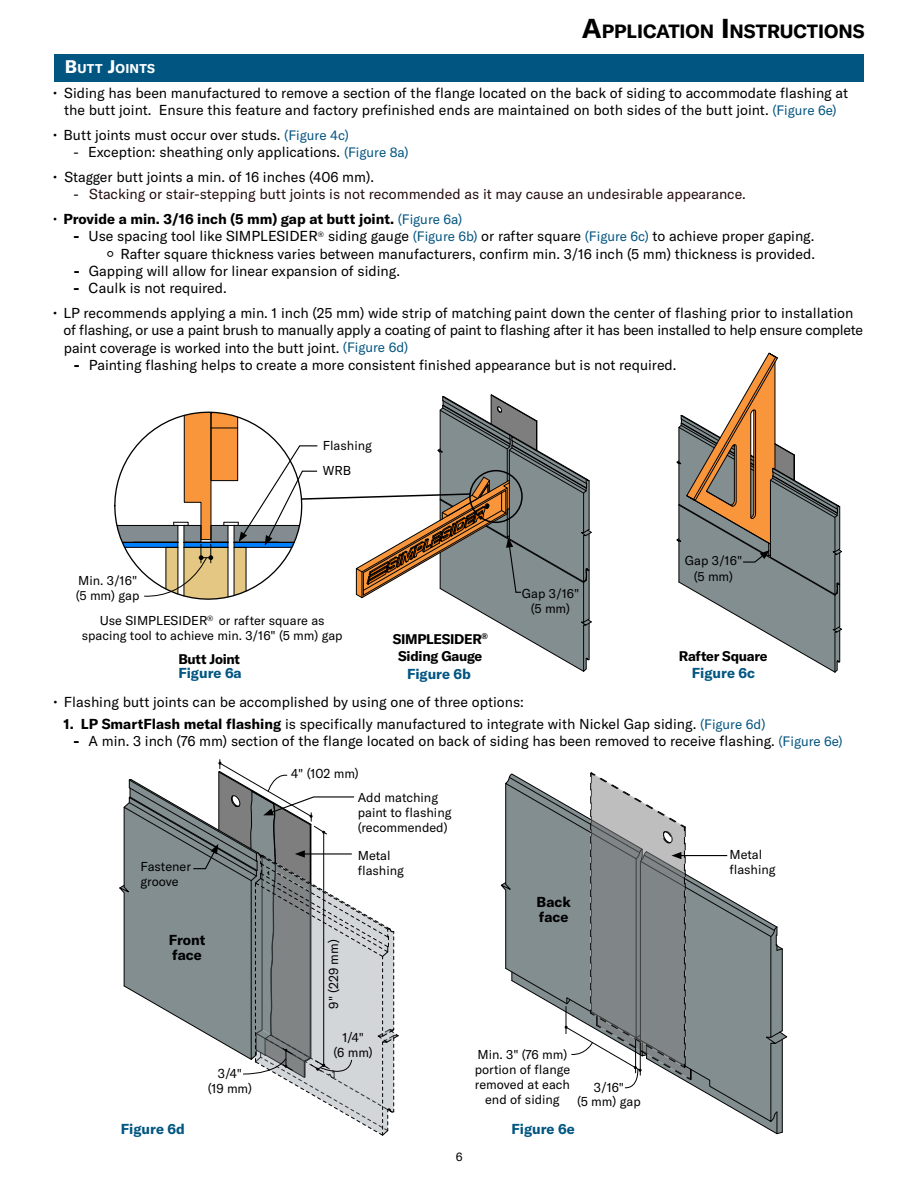
<style>
.page{position:relative;width:918px;height:1188px;background:#fff}
.page>*{position:absolute;margin:0;border:0;box-sizing:border-box;transform-origin:0 0}
.t1{font:700 18.9px "GT America";color:#000101}
.t2{font:14.25px/17.2px "GT America";color:#000101;text-align:center}
.t3{font:14.25px "GT America";color:#000}
.t4{font:14.25px "GT America";color:#240d0d}
.t5{font:700 14.25px "GT America";color:#000101}
.t6{font:700 14.25px "GT America";color:#005581}
.t7{font:700 14.25px/15px "GT America";color:#000}
.t8{font:700 13.8px "GT America";letter-spacing:-.02em;color:#000}
.t9{font:12.75px/15px "GT America";color:#000;text-align:center}
.t10{font:700 12.6px "GT America";letter-spacing:.02em;color:#fff}
.t11{font:12px "GT America";color:#000}
.s1{font-size:27px}
.s2{font-size:18px}
.s3{color:#000}
.s4{font-size:13.5px;color:#055580}
.s5{font-size:13.8px;color:#000101}
.s6{font-size:13.8px;color:#000}
.s7{font-weight:400}
.s8{font-weight:400;font-size:13.5px;color:#055580}
.s9{font-weight:700}
.s10{font-family:"MS Gothic"}
</style>
<div class="page">
<div style="left:54px;top:54px;width:810px;height:27px;background:#005581"></div>
<svg style="left:676px;top:353px;width:166px;height:319px"></svg>
<svg style="left:114px;top:395px;width:478px;height:277px"></svg>
<svg style="left:501px;top:773px;width:286px;height:361px"></svg>
<svg style="left:119px;top:759px;width:279px;height:376px"></svg>
<h1 class="t1" style="left:582px;top:20px;width:284px"><span class="s1">A</span>PPLICATION <span class="s1">I</span> NSTRUCTIONS</h1>
<p class="t10" style="left:65px;top:60px;width:92px"><span class="s2">B</span>UTT <span class="s2">J</span>OINTS</p>
<p class="t2" style="left:53px;top:85px;width:797px"><span class="s3">•</span> Siding has been manufactured to remove a section of the flange located on the back of siding to accommodate flashing at the butt joint. Ensure this feature and factory prefinished ends are maintained on both sides of the butt joint. <span class="s4">(Figure 6e)</span></p>
<p class="t3" style="left:53px;top:127px;width:297px">• Butt joints must occur over studs. <span class="s4">(Figure 4c)</span></p>
<p class="t3" style="left:74px;top:144px;width:337px"><span class="s5">-</span> Exception: sheathing only applications. <span class="s4">(Figure 8a)</span></p>
<p class="t3" style="left:53px;top:169px;width:323px">• Stagger butt joints a min. of 16 inches (406 mm).</p>
<p class="t4" style="left:74px;top:186px;width:674px"><span class="s6">-</span> Stacking or stair-stepping butt joints is not recommended as it may cause an undesirable appearance.</p>
<p class="t5" style="left:53px;top:210px;width:411px"><span class="s7">•</span> Provide a min. 3/16 inch (5 mm) gap at butt joint. <span class="s8">(Figure 6a)</span></p>
<p class="t2" style="left:74px;top:228px;width:743px;text-align:right"><span class="s9">-</span> Use spacing tool like SIMPLESIDER<sup>®</sup> siding gauge <span class="s4">(Figure 6b)</span> or rafter square <span class="s4">(Figure 6c)</span> to achieve proper gaping.<span class="s10">￮</span> Rafter square thickness varies between manufacturers, confirm min. 3/16 inch (5 mm) thickness is provided.</p>
<p class="t2" style="left:74px;top:262px;width:328px"><span class="s9">-</span> Gapping will allow for linear expansion of siding.</p>
<p class="t3" style="left:74px;top:280px;width:155px"><span class="s9">-</span> Caulk is not required.</p>
<p class="t2" style="left:63px;top:304px;width:801px;text-align:left;text-indent:-11px">• LP recommends applying a min. 1 inch (25 mm) wide strip of matching paint down the center of flashing prior to installation of flashing, or use a paint brush to manually apply a coating of paint to flashing after it has been installed to help ensure complete paint coverage is worked into the butt joint. <span class="s4">(Figure 6d)</span></p>
<p class="t2" style="left:74px;top:356px;width:604px"><span class="s9">-</span> Painting flashing helps to create a more consistent finished appearance but is not required.</p>
<p class="t9" style="left:323px;top:432px;width:51px;line-height:25.8px;text-align:left">Flashing<br>WRB</p>
<p class="t9" style="left:76px;top:572px;width:65px;text-align:left">Min. 3/16" (5 mm) gap</p>
<p class="t9" style="left:82px;top:613px;width:262px">Use SIMPLESIDER<sup>®</sup> or rafter square as spacing tool to achieve min. 3/16" (5 mm) gap</p>
<p class="t8" style="left:393px;top:630px;width:97px">SIMPLESIDER<sup>®</sup></p>
<p class="t9" style="left:522px;top:586px;width:59px">Gap 3/16" (5 mm)</p>
<p class="t9" style="left:685px;top:553px;width:59px">Gap 3/16" (5 mm)</p>
<p class="t8" style="left:679px;top:647px;width:90px">Rafter Square</p>
<p class="t8" style="left:178px;top:651px;width:63px">Butt Joint</p>
<p class="t8" style="left:398px;top:648px;width:85px">Siding Gauge</p>
<p class="t3" style="left:53px;top:693px;width:472px">• Flashing butt joints can be accomplished by using one of three options:</p>
<p class="t3" style="left:64px;top:716px;width:703px"><span class="s9">1. LP SmartFlash metal flashing</span> is specifically manufactured to integrate with Nickel Gap siding. <span class="s4">(Figure 6d)</span></p>
<p class="t2" style="left:74px;top:733px;width:771px"><span class="s9">-</span> A min. 3 inch (76 mm) section of the flange located on back of siding has been removed to receive flashing. <span class="s4">(Figure 6e)</span></p>
<p class="t6" style="left:692px;top:664px;width:65px">Figure 6c</p>
<p class="t6" style="left:407px;top:665px;width:66px">Figure 6b</p>
<p class="t6" style="left:178px;top:664px;width:65px">Figure 6a</p>
<p class="t9" style="left:291px;top:766px;width:69px">4" (102 mm)</p>
<p class="t9" style="left:140px;top:859px;width:52px;text-align:left">Fastener groove</p>
<p class="t7" style="left:169px;top:932px;width:38px">Front face</p>
<p class="t9" style="left:326px;top:1009px;width:71px;rotate:-90deg">9" (229 mm)</p>
<p class="t9" style="left:358px;top:790px;width:95px;text-align:left">Add matching paint to flashing (recommended)</p>
<p class="t9" style="left:358px;top:848px;width:48px;text-align:left">Metal flashing</p>
<p class="t9" style="left:729px;top:847px;width:48px;text-align:left">Metal flashing</p>
<p class="t7" style="left:537px;top:894px;width:36px">Back face</p>
<p class="t9" style="left:208px;top:1066px;width:46px">3/4"<br>(19 mm)</p>
<p class="t9" style="left:334px;top:1030px;width:41px">1/4"<br>(6 mm)</p>
<p class="t9" style="left:475px;top:1047px;width:97px">Min. 3" (76 mm) portion of flange removed at each end of siding</p>
<p class="t9" style="left:577px;top:1081px;width:65px;line-height:13.5px">3/16"<br>(5 mm) gap</p>
<p class="t6" style="left:121px;top:1120px;width:66px">Figure 6d</p>
<p class="t6" style="left:512px;top:1120px;width:65px">Figure 6e</p>
<p class="t11" style="left:456px;top:1150px;width:8px">6</p>
</div>
